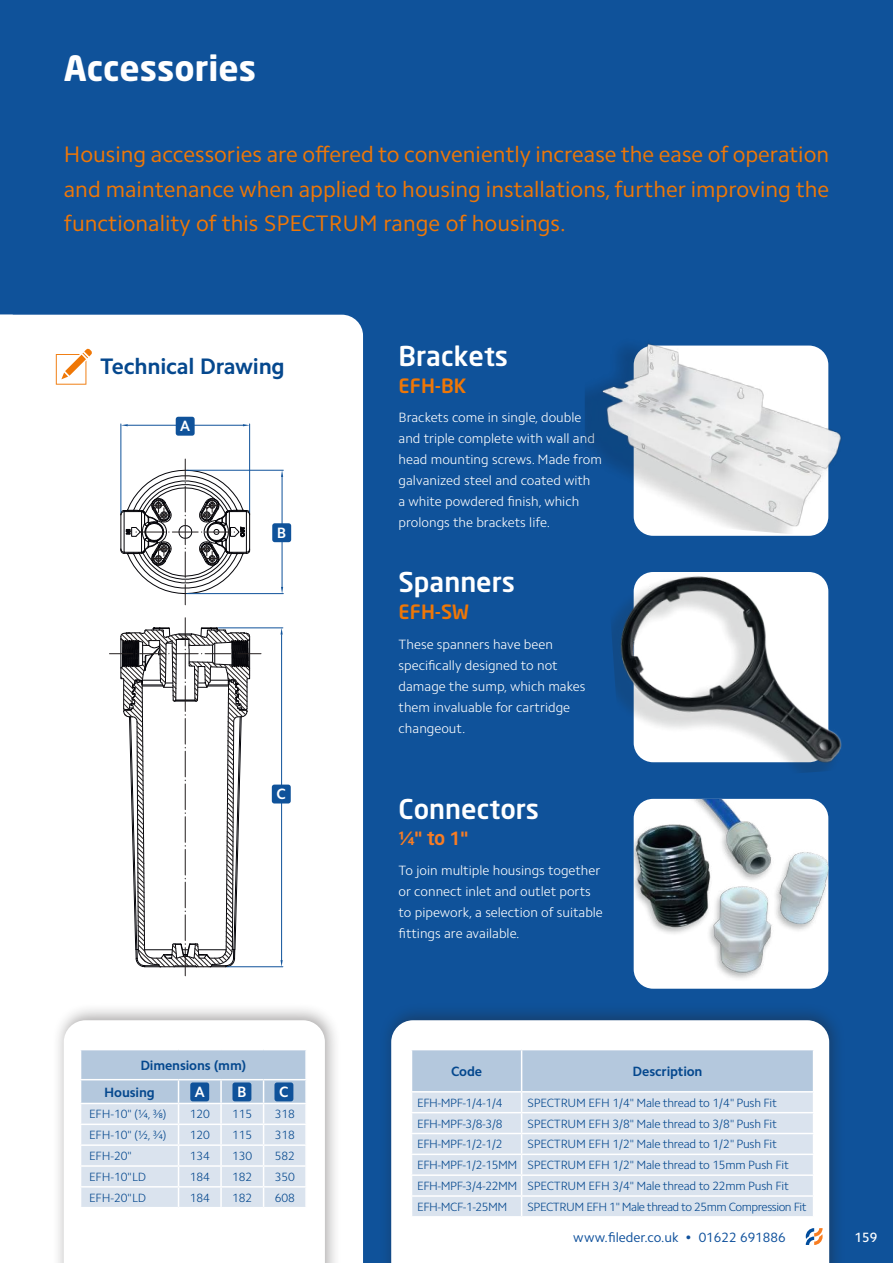
<style>
.page{position:relative;width:893px;height:1263px;background:#0f529a}
.page>*{position:absolute;margin:0;border:0;box-sizing:border-box;transform-origin:0 0}
.t1{font:700 34.5px "Neo Sans";color:#fff}
.t2{font:500 27px "Neo Sans";color:#fff}
.t3{font:22.5px/34.5px "Camphor Std";color:#ef7706;text-align:justify}
.t4{font:700 22.5px "Camphor Std";letter-spacing:-.01em;color:#05488e}
.t5{font:500 19.5px "Neo Sans";color:#ef7706}
.t6{font:700 19.5px "Camphor Std";color:#f87d24}
.t7{font:700 15px "Camphor Std";color:#fff}
.t8{font:300 13.5px/21px "Camphor Std";color:#fff}
.t9{font:700 13.5px/27px "Camphor Std";letter-spacing:-.01em;color:#05488e}
.t10{font:13.5px "Camphor Std";color:#0f519c}
.t11{font:500 13.5px "Camphor Std";color:#fff}
.t12{font:300 12px/20.9px "Camphor Std";letter-spacing:-.02em;color:#05488e}
.t13{font:300 12px "Camphor Std";letter-spacing:-.04em;color:#05488e}
.s1{font-family:"Neo Sans";font-weight:500}
</style>
<div class="page">
<div style="left:13px;top:315px;width:350px;height:948px;background:#fff"></div>
<div style="left:51px;top:1002px;width:290px;height:261px;background:#241f1f;opacity:.4"></div>
<div style="left:64px;top:1020px;width:261px;height:243px;background:#fff"></div>
<svg style="left:56px;top:348px;width:36px;height:37px"></svg>
<hr style="left:80px;top:1025px;width:99px;height:2px;background:#fff">
<hr style="left:179px;top:1025px;width:42px;height:2px;background:#fff">
<hr style="left:221px;top:1025px;width:43px;height:2px;background:#fff">
<hr style="left:264px;top:1025px;width:43px;height:2px;background:#fff">
<svg style="left:80px;top:1027px;width:227px;height:180px;background:#d7e1ed"></svg>
<hr style="left:305px;top:1187px;width:2px;height:20px;background:#fff">
<hr style="left:80px;top:1207px;width:99px;height:1px;background:#fff">
<hr style="left:179px;top:1207px;width:42px;height:1px;background:#fff">
<hr style="left:221px;top:1207px;width:43px;height:1px;background:#fff">
<hr style="left:264px;top:1207px;width:43px;height:1px;background:#fff">
<div style="left:379px;top:1002px;width:466px;height:261px;background:#241f1f;opacity:.4"></div>
<div style="left:391px;top:1020px;width:438px;height:243px;background:#fff"></div>
<hr style="left:411px;top:1025px;width:111px;height:2px;background:#fff">
<hr style="left:522px;top:1025px;width:292px;height:2px;background:#fff">
<svg style="left:411px;top:1027px;width:403px;height:189px;background:#d8e2ed"></svg>
<hr style="left:411px;top:1216px;width:111px;height:1px;background:#fff">
<hr style="left:522px;top:1216px;width:292px;height:1px;background:#fff">
<div style="left:0;top:315px;width:13px;height:948px;background:#fff"></div>
<div style="left:274px;top:1082px;width:19px;height:19px;background:#0f529a;border-radius:3px"></div>
<div style="left:232px;top:1082px;width:19px;height:19px;background:#0f529a;border-radius:3px"></div>
<div style="left:190px;top:1082px;width:19px;height:19px;background:#0f529a;border-radius:3px"></div>
<img style="left:634px;top:799px;width:194px;height:187px">
<img style="left:585px;top:343px;width:257px;height:193px">
<img style="left:611px;top:572px;width:231px;height:201px">
<hr style="left:218px;top:628px;width:65px;height:1px;background:#0f529a">
<hr style="left:227px;top:966px;width:56px;height:1px;background:#0f529a">
<hr style="left:281px;top:634px;width:1px;height:326px;background:#0f529a">
<svg style="left:280px;top:628px;width:3px;height:6px"></svg>
<svg style="left:280px;top:960px;width:3px;height:7px"></svg>
<svg style="left:109px;top:618px;width:152px;height:358px;background:#dfdfdf"></svg>
<hr style="left:121px;top:424px;width:1px;height:88px;background:#0f529a">
<hr style="left:249px;top:424px;width:1px;height:88px;background:#0f529a">
<hr style="left:128px;top:425px;width:115px;height:1px;background:#0f529a">
<svg style="left:121px;top:424px;width:7px;height:2px"></svg>
<svg style="left:243px;top:424px;width:7px;height:2px"></svg>
<hr style="left:187px;top:470px;width:96px;height:1px;background:#0f529a">
<hr style="left:187px;top:593px;width:96px;height:1px;background:#0f529a">
<hr style="left:282px;top:477px;width:1px;height:110px;background:#0f529a">
<svg style="left:281px;top:470px;width:2px;height:7px"></svg>
<svg style="left:281px;top:587px;width:2px;height:7px"></svg>
<svg style="left:120px;top:459px;width:130px;height:146px;background:#cecfd0"></svg>
<div style="left:272px;top:784px;width:19px;height:19px;background:#0f529a;border-radius:3px"></div>
<div style="left:176px;top:417px;width:19px;height:19px;background:#0f529a;border-radius:3px"></div>
<div style="left:272px;top:523px;width:19px;height:19px;background:#0f529a;border-radius:3px"></div>
<svg style="left:806px;top:1228px;width:17px;height:17px"></svg>
<h1 class="t1" style="left:64px;top:54px;width:194px">Accessories</h1>
<h3 class="t3" style="left:64px;top:137px;width:767px">Housing accessories are offered to conveniently increase the ease of operation and maintenance when applied to housing installations, further improving the functionality of this SPECTRUM range of housings.</h3>
<h3 class="t4" style="left:100px;top:353px;width:186px">Technical Drawing</h3>
<p class="t7" style="left:180px;top:417px;width:11px">A</p>
<p class="t7" style="left:277px;top:524px;width:11px">B</p>
<p class="t7" style="left:276px;top:785px;width:11px">C</p>
<p class="t9" style="left:104px;top:1051px;width:144px;text-indent:36px">Dimensions (mm)<br>Housing</p>
<p class="t12" style="left:89px;top:1104px;width:79px">EFH-10" (1/4, 3/8)</p>
<p class="t12" style="left:190px;top:1104px;width:22px">120</p>
<p class="t12" style="left:232px;top:1104px;width:22px">115</p>
<p class="t12" style="left:275px;top:1104px;width:22px">318</p>
<p class="t12" style="left:89px;top:1125px;width:79px">EFH-10" (1/2, 3/4)</p>
<p class="t12" style="left:190px;top:1125px;width:22px">120</p>
<p class="t12" style="left:232px;top:1125px;width:22px">115</p>
<p class="t12" style="left:275px;top:1125px;width:22px">318</p>
<p class="t12" style="left:89px;top:1145px;width:45px">EFH-20"</p>
<p class="t12" style="left:190px;top:1145px;width:22px">134</p>
<p class="t12" style="left:232px;top:1145px;width:22px">130</p>
<p class="t12" style="left:275px;top:1145px;width:22px">582</p>
<p class="t12" style="left:89px;top:1166px;width:59px">EFH-10"LD</p>
<p class="t12" style="left:190px;top:1166px;width:22px">184</p>
<p class="t12" style="left:232px;top:1166px;width:22px">182</p>
<p class="t12" style="left:275px;top:1166px;width:22px">350</p>
<p class="t12" style="left:89px;top:1187px;width:59px">EFH-20"LD</p>
<p class="t12" style="left:190px;top:1187px;width:22px">184</p>
<p class="t12" style="left:232px;top:1187px;width:22px">182</p>
<p class="t12" style="left:275px;top:1187px;width:22px">608</p>
<p class="t7" style="left:195px;top:1083px;width:11px">A</p>
<p class="t7" style="left:237px;top:1083px;width:11px">B</p>
<p class="t7" style="left:279px;top:1083px;width:11px">C</p>
<h2 class="t2" style="left:399px;top:344px;width:111px">Brackets</h2>
<h3 class="t5" style="left:399px;top:377px;width:69px">EFH-BK</h3>
<p class="t8" style="left:399px;top:407px;width:205px">Brackets come in single, double and triple complete with wall and head mounting screws. Made from galvanized steel and coated with<br>a white powdered finish, which prolongs the brackets life.</p>
<h2 class="t2" style="left:399px;top:571px;width:118px">Spanners</h2>
<h3 class="t5" style="left:399px;top:603px;width:72px">EFH-SW</h3>
<p class="t8" style="left:399px;top:634px;width:188px">These spanners have been specifically designed to not damage the sump, which makes them invaluable for cartridge changeout.</p>
<h2 class="t2" style="left:399px;top:797px;width:142px">Connectors</h2>
<h3 class="t6" style="left:398px;top:826px;width:72px">1/4" <span class="s1">to</span> 1"</h3>
<p class="t8" style="left:399px;top:860px;width:206px">To join multiple housings together or connect inlet and outlet ports to pipework, a selection of suitable fittings are available.</p>
<p class="t9" style="left:451px;top:1057px;width:32px">Code</p>
<p class="t9" style="left:633px;top:1057px;width:71px">Description</p>
<p class="t12" style="left:417px;top:1092px;width:87px">EFH-MPF-1/4-1/4</p>
<p class="t12" style="left:528px;top:1092px;width:251px">SPECTRUM EFH 1/4" Male thread to 1/4" Push Fit</p>
<p class="t12" style="left:417px;top:1113px;width:87px">EFH-MPF-3/8-3/8</p>
<p class="t12" style="left:528px;top:1113px;width:251px">SPECTRUM EFH 3/8" Male thread to 3/8" Push Fit</p>
<p class="t12" style="left:417px;top:1134px;width:87px">EFH-MPF-1/2-1/2</p>
<p class="t12" style="left:417px;top:1134px;width:373px;text-indent:110px">SPECTRUM EFH 1/2" Male thread to 1/2" Push Fit EFH-MPF-1/2-15MM SPECTRUM EFH 1/2" Male thread to 15mm Push Fit EFH-MPF-3/4-22MM SPECTRUM EFH 3/4" Male thread to 22mm Push Fit EFH-MCF-1-25MM</p>
<p class="t13" style="left:528px;top:1200px;width:281px">SPECTRUM EFH 1" Male thread to 25mm Compression Fit</p>
<p class="t10" style="left:573px;top:1229px;width:214px">www.fileder.co.uk • 01622 691886</p>
<p class="t11" style="left:855px;top:1229px;width:24px">159</p>
</div>
